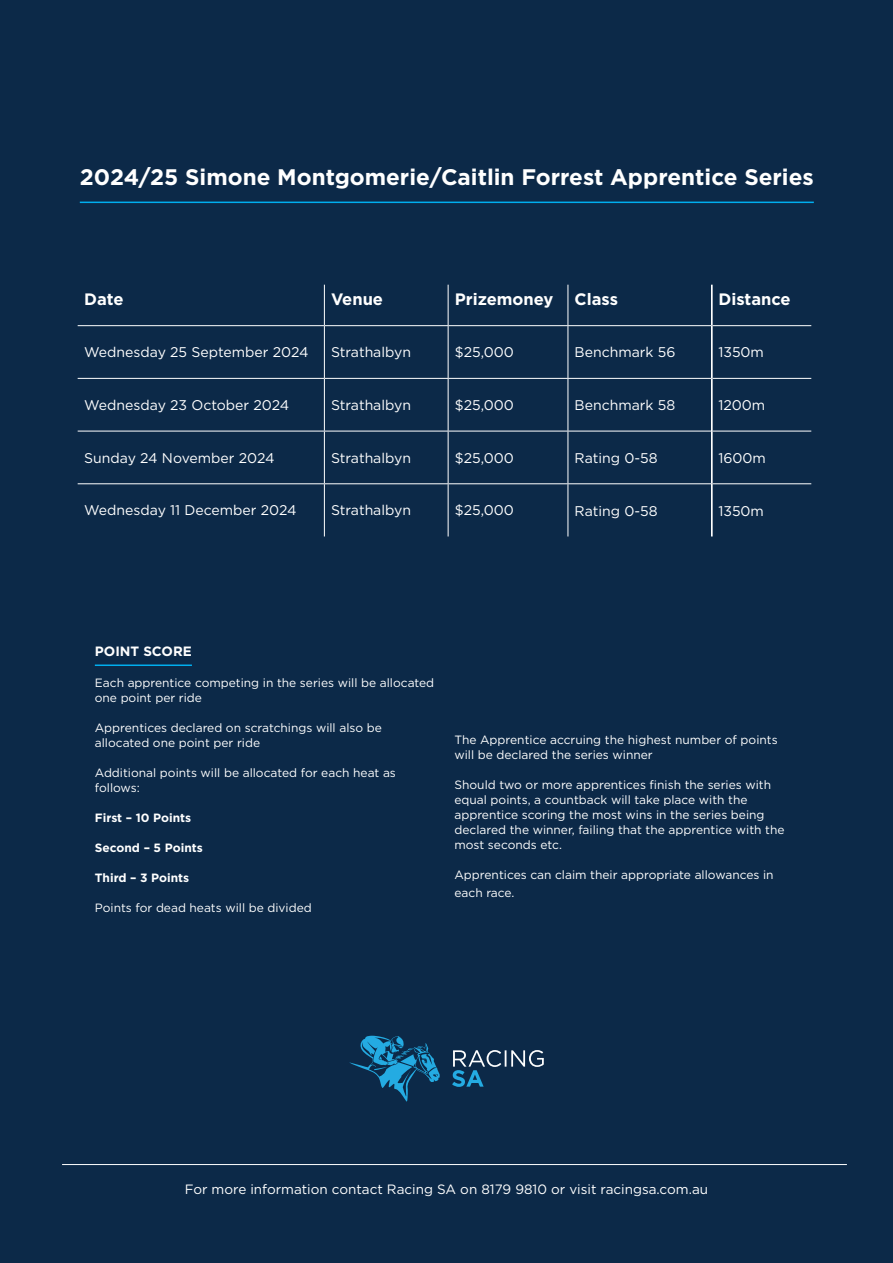
<style>
.page{position:relative;width:893px;height:1263px;background:#0c2948}
.page>*{position:absolute;margin:0;border:0;box-sizing:border-box;transform-origin:0 0}
.t1{font:700 22.5px "Gotham HTF";color:#fff}
.t2{font:700 16.5px "Gotham HTF";color:#fff}
.t3{font:14.1px "Gotham";color:#fff}
.t4{font:13.5px "Gotham";color:#fff}
.t5{font:700 13.5px "Gotham HTF";color:#fff}
.t6{font:12px/15px "Gotham";color:#fff}
.t7{font:700 12px "Gotham HTF";color:#fff}
</style>
<div class="page">
<hr style="left:80px;top:202px;width:734px;height:1px;background:#00aeef">
<hr style="left:448px;top:285px;width:1px;height:40px;background:#fff">
<hr style="left:567px;top:285px;width:1px;height:40px;background:#fff">
<hr style="left:78px;top:325px;width:246px;height:1px;background:#fff">
<hr style="left:324px;top:325px;width:124px;height:1px;background:#fff">
<hr style="left:448px;top:325px;width:120px;height:1px;background:#fff">
<hr style="left:448px;top:326px;width:1px;height:52px;background:#fff">
<hr style="left:568px;top:325px;width:143px;height:1px;background:#fff">
<hr style="left:567px;top:326px;width:1px;height:52px;background:#fff">
<hr style="left:713px;top:325px;width:98px;height:1px;background:#fff">
<hr style="left:78px;top:378px;width:246px;height:1px;background:#fff">
<hr style="left:324px;top:378px;width:124px;height:1px;background:#fff">
<hr style="left:448px;top:378px;width:120px;height:1px;background:#fff">
<hr style="left:448px;top:379px;width:1px;height:52px;background:#fff">
<hr style="left:568px;top:378px;width:143px;height:1px;background:#fff">
<hr style="left:567px;top:379px;width:1px;height:52px;background:#fff">
<hr style="left:713px;top:378px;width:98px;height:1px;background:#fff">
<hr style="left:78px;top:431px;width:246px;height:1px;background:#fff">
<hr style="left:324px;top:431px;width:124px;height:1px;background:#fff">
<hr style="left:448px;top:431px;width:120px;height:1px;background:#fff">
<hr style="left:448px;top:431px;width:1px;height:52px;background:#fff">
<hr style="left:568px;top:431px;width:143px;height:1px;background:#fff">
<hr style="left:567px;top:431px;width:1px;height:52px;background:#fff">
<hr style="left:713px;top:431px;width:98px;height:1px;background:#fff">
<hr style="left:78px;top:483px;width:246px;height:1px;background:#fff">
<hr style="left:324px;top:483px;width:124px;height:1px;background:#fff">
<hr style="left:448px;top:483px;width:120px;height:1px;background:#fff">
<hr style="left:448px;top:484px;width:1px;height:52px;background:#fff">
<hr style="left:568px;top:483px;width:143px;height:1px;background:#fff">
<hr style="left:567px;top:484px;width:1px;height:52px;background:#fff">
<hr style="left:713px;top:483px;width:98px;height:1px;background:#fff">
<hr style="left:711px;top:285px;width:2px;height:41px;background:#fff">
<hr style="left:711px;top:326px;width:2px;height:52px;background:#fff">
<hr style="left:711px;top:378px;width:2px;height:53px;background:#fff">
<hr style="left:711px;top:431px;width:2px;height:53px;background:#fff">
<hr style="left:711px;top:484px;width:2px;height:52px;background:#fff">
<hr style="left:324px;top:285px;width:1px;height:40px;background:#fff">
<hr style="left:324px;top:326px;width:1px;height:52px;background:#fff">
<hr style="left:324px;top:379px;width:1px;height:52px;background:#fff">
<hr style="left:324px;top:431px;width:1px;height:52px;background:#fff">
<hr style="left:324px;top:484px;width:1px;height:52px;background:#fff">
<hr style="left:62px;top:1164px;width:785px;height:1px;background:#fff">
<svg style="left:452px;top:1050px;width:92px;height:37px"></svg>
<svg style="left:349px;top:1036px;width:91px;height:65px"></svg>
<hr style="left:95px;top:664px;width:97px;height:2px;background:#00aeef">
<h1 class="t1" style="left:80px;top:164px;width:735px">2024/25 Simone Montgomerie/Caitlin Forrest Apprentice Series</h1>
<h2 class="t2" style="left:84px;top:290px;width:41px">Date</h2>
<h2 class="t2" style="left:331px;top:290px;width:54px">Venue</h2>
<h2 class="t2" style="left:455px;top:290px;width:100px">Prizemoney</h2>
<h2 class="t2" style="left:575px;top:290px;width:45px">Class</h2>
<h2 class="t2" style="left:718px;top:290px;width:74px">Distance</h2>
<p class="t3" style="left:84px;top:343px;width:226px">Wednesday 25 September 2024</p>
<p class="t3" style="left:331px;top:343px;width:82px">Strathalbyn</p>
<p class="t3" style="left:455px;top:343px;width:61px">$25,000</p>
<p class="t3" style="left:575px;top:343px;width:102px">Benchmark 56</p>
<p class="t3" style="left:718px;top:343px;width:47px">1350m</p>
<p class="t3" style="left:84px;top:396px;width:207px">Wednesday 23 October 2024</p>
<p class="t3" style="left:331px;top:396px;width:82px">Strathalbyn</p>
<p class="t3" style="left:455px;top:396px;width:61px">$25,000</p>
<p class="t3" style="left:575px;top:396px;width:102px">Benchmark 58</p>
<p class="t3" style="left:718px;top:396px;width:48px">1200m</p>
<p class="t3" style="left:84px;top:449px;width:192px">Sunday 24 November 2024</p>
<p class="t3" style="left:331px;top:449px;width:82px">Strathalbyn</p>
<p class="t3" style="left:455px;top:449px;width:61px">$25,000</p>
<p class="t3" style="left:575px;top:449px;width:85px">Rating 0-58</p>
<p class="t3" style="left:718px;top:449px;width:49px">1600m</p>
<p class="t3" style="left:84px;top:501px;width:214px">Wednesday 11 December 2024</p>
<p class="t3" style="left:331px;top:501px;width:82px">Strathalbyn</p>
<p class="t3" style="left:455px;top:501px;width:61px">$25,000</p>
<p class="t3" style="left:575px;top:502px;width:85px">Rating 0-58</p>
<p class="t3" style="left:718px;top:502px;width:47px">1350m</p>
<p class="t5" style="left:95px;top:643px;width:99px">POINT SCORE</p>
<p class="t6" style="left:95px;top:675px;width:341px">Each apprentice competing in the series will be allocated one point per ride</p>
<p class="t6" style="left:95px;top:720px;width:289px">Apprentices declared on scratchings will also be allocated one point per ride</p>
<p class="t6" style="left:95px;top:765px;width:303px">Additional points will be allocated for each heat as follows:</p>
<p class="t7" style="left:95px;top:811px;width:98px">First – 10 Points</p>
<p class="t7" style="left:95px;top:841px;width:109px">Second – 5 Points</p>
<p class="t7" style="left:95px;top:871px;width:96px">Third – 3 Points</p>
<p class="t6" style="left:95px;top:900px;width:218px">Points for dead heats will be divided</p>
<p class="t6" style="left:454px;top:732px;width:325px">The Apprentice accruing the highest number of points will be declared the series winner</p>
<p class="t6" style="left:454px;top:777px;width:332px">Should two or more apprentices finish the series with equal points, a countback will take place with the apprentice scoring the most wins in the series being declared the winner, failing that the apprentice with the most seconds etc.</p>
<p class="t6" style="left:454px;top:866px;width:321px;line-height:18px">Apprentices can claim their appropriate allowances in each race.</p>
<p class="t4" style="left:185px;top:1180px;width:525px">For more information contact Racing SA on 8179 9810 or visit racingsa.com.au</p>
</div>
